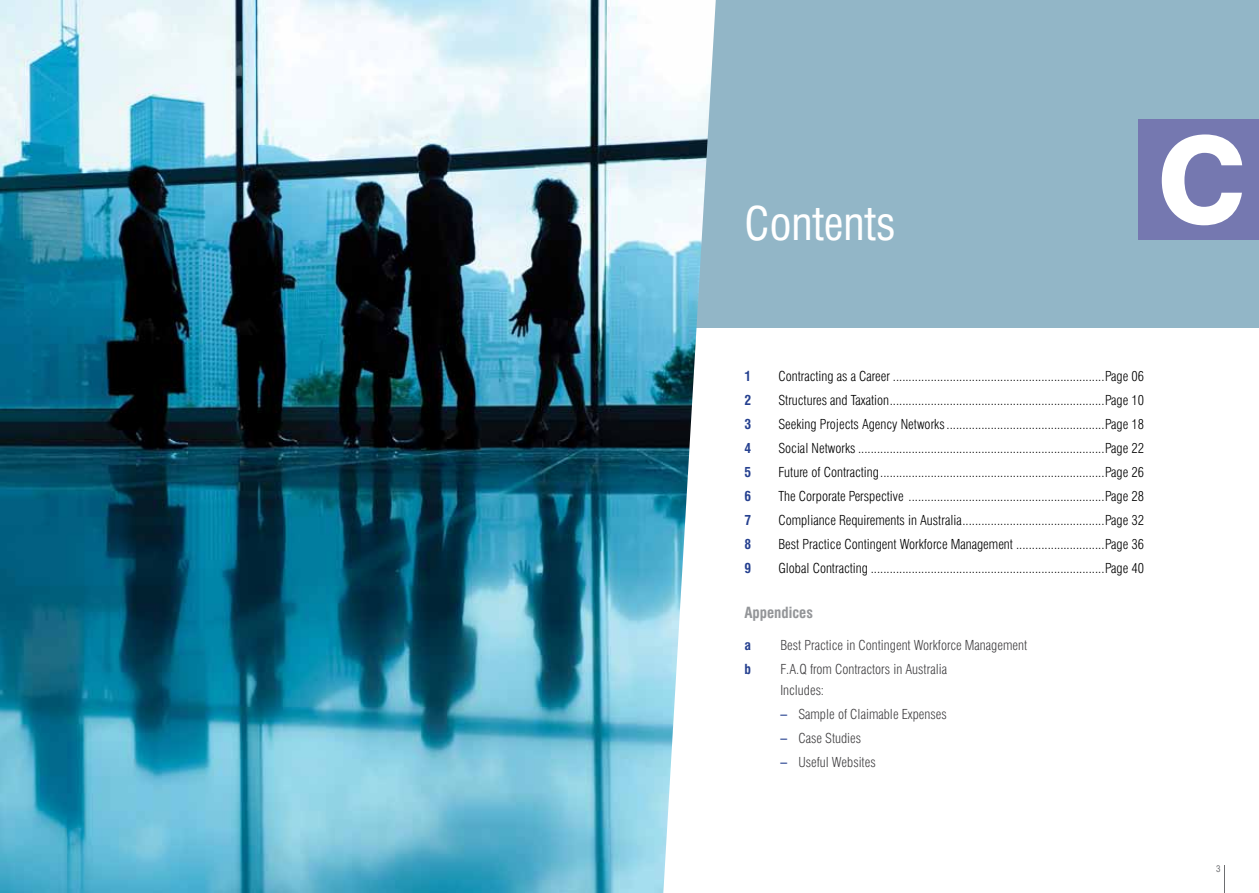
<style>
.page{position:relative;width:1259px;height:893px;background:#fff}
.page>*{position:absolute;margin:0;border:0;box-sizing:border-box;transform-origin:0 0}
.t1{font:800 120px "Swiss 721 BT";color:#fff}
.t2{font:condensed 45px "Swiss 721 BT";color:#fff}
.t3{font:700 condensed 15px "Swiss 721 BT";color:#939598}
.t4{font:300 condensed 13.5px "Swiss 721 BT";color:#000}
.t5{font:300 condensed 13.5px/20.7px "Swiss 721 BT";color:#414042}
.t6{font:700 condensed 13.5px "Swiss 721 BT";color:#25408f}
.t7{font:condensed 9px "Swiss 721 BT";color:#6d6e71}
.s1{font-weight:700;color:#25408f}
</style>
<div class="page">
<svg style="left:1224px;top:865px;width:1px;height:28px"></svg>
<div style="left:629px;top:0;width:629px;height:327px;background:#92b6c7"></div>
<div style="left:1138px;top:119px;width:120px;height:121px;background:#7578b0"></div>
<img style="left:0;top:0;width:716px;height:893px">
<h2 class="t2" style="left:744px;top:196px;width:153px">Contents</h2>
<h1 class="t1" style="left:1156px;top:107px;width:91px">C</h1>
<p class="t6" style="left:744px;top:368px;width:8px">1</p>
<p class="t4" style="left:778px;top:368px;width:367px">Contracting as a Career ...................................................................Page 06</p>
<p class="t6" style="left:744px;top:392px;width:8px">2</p>
<p class="t4" style="left:778px;top:392px;width:367px">Structures and Taxation....................................................................Page 10</p>
<p class="t6" style="left:744px;top:416px;width:8px">3</p>
<p class="t4" style="left:778px;top:416px;width:367px">Seeking Projects Agency Networks..................................................Page 18</p>
<p class="t6" style="left:744px;top:440px;width:8px">4</p>
<p class="t4" style="left:778px;top:440px;width:367px">Social Networks ..............................................................................Page 22</p>
<p class="t6" style="left:744px;top:464px;width:8px">5</p>
<p class="t4" style="left:778px;top:464px;width:367px">Future of Contracting.......................................................................Page 26</p>
<p class="t6" style="left:744px;top:488px;width:8px">6</p>
<p class="t4" style="left:778px;top:488px;width:367px">The Corporate Perspective ..............................................................Page 28</p>
<p class="t6" style="left:744px;top:512px;width:8px">7</p>
<p class="t4" style="left:778px;top:512px;width:367px">Compliance Requirements in Australia.............................................Page 32</p>
<p class="t6" style="left:744px;top:536px;width:8px">8</p>
<p class="t4" style="left:778px;top:536px;width:367px">Best Practice Contingent Workforce Management ............................Page 36</p>
<p class="t6" style="left:744px;top:560px;width:8px">9</p>
<p class="t4" style="left:778px;top:560px;width:367px">Global Contracting ..........................................................................Page 40</p>
<p class="t3" style="left:744px;top:603px;width:70px">Appendices</p>
<p class="t6" style="left:744px;top:637px;width:8px">a</p>
<p class="t5" style="left:780px;top:635px;width:248px">Best Practice in Contingent Workforce Management</p>
<p class="t6" style="left:744px;top:661px;width:8px">b</p>
<p class="t5" style="left:780px;top:659px;width:168px">F.A.Q from Contractors in Australia<br>Includes:</p>
<p class="t5" style="left:780px;top:703px;width:168px"><span class="s1">–</span> Sample of Claimable Expenses</p>
<p class="t5" style="left:780px;top:727px;width:82px"><span class="s1">–</span> Case Studies</p>
<p class="t5" style="left:780px;top:751px;width:97px"><span class="s1">–</span> Useful Websites</p>
<p class="t7" style="left:1216px;top:863px;width:6px">3</p>
</div>
